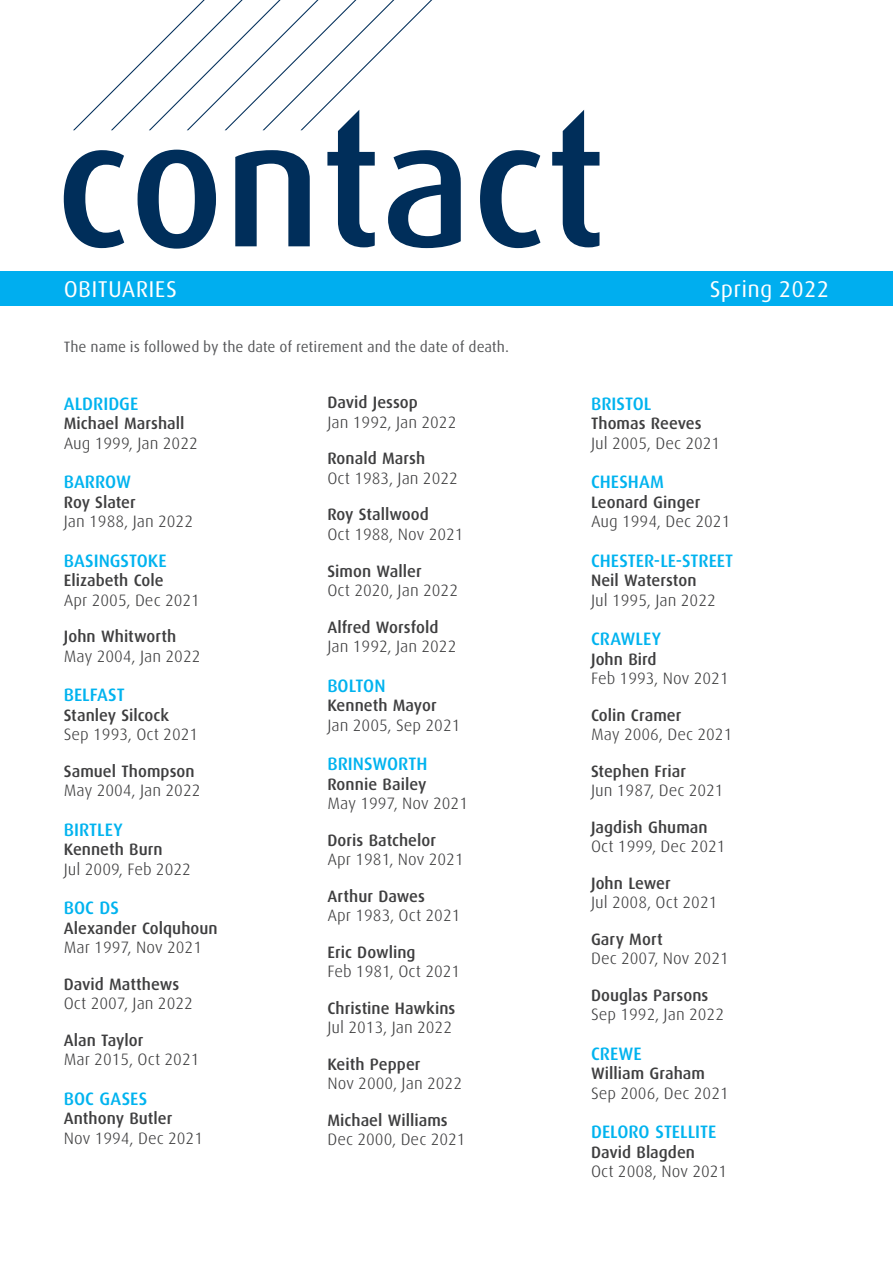
<style>
.page{position:relative;width:893px;height:1263px;background:#fff}
.page>*{position:absolute;margin:0;border:0;box-sizing:border-box;transform-origin:0 0}
.t1{font:22.8px "Linde Dax Global";letter-spacing:.01em;color:#fff}
.t2{font:500 18px "Linde Dax Global";color:#00b3ef}
.t3{font:300 16.5px "Linde Dax Global";color:#3e3e3f}
.t4{font:500 16.5px "Linde Dax Global";color:#3e3e3f}
.t5{font:15px "Linde Dax Global";color:#57585a}
</style>
<div class="page">
<div style="left:0;top:272px;width:893px;height:34px;background:#00aeef"></div>
<svg style="left:64px;top:0;width:535px;height:249px"></svg>
<h1 class="t1" style="left:64px;top:276px;width:115px">OBITUARIES</h1>
<h1 class="t1" style="left:710px;top:276px;width:121px">Spring 2022</h1>
<p class="t5" style="left:64px;top:338px;width:447px">The name is followed by the date of retirement and the date of death.</p>
<p class="t2" style="left:64px;top:393px;width:76px">ALDRIDGE</p>
<p class="t4" style="left:64px;top:414px;width:122px">Michael Marshall</p>
<p class="t3" style="left:64px;top:433px;width:136px">Aug 1999, Jan 2022</p>
<p class="t2" style="left:64px;top:471px;width:69px">BARROW</p>
<p class="t4" style="left:64px;top:492px;width:73px">Roy Slater</p>
<p class="t3" style="left:64px;top:512px;width:131px">Jan 1988, Jan 2022</p>
<p class="t2" style="left:64px;top:550px;width:104px">BASINGSTOKE</p>
<p class="t4" style="left:64px;top:571px;width:101px">Elizabeth Cole</p>
<p class="t3" style="left:64px;top:590px;width:138px">Apr 2005, Dec 2021</p>
<p class="t4" style="left:64px;top:627px;width:114px">John Whitworth</p>
<p class="t3" style="left:64px;top:646px;width:138px">May 2004, Jan 2022</p>
<p class="t2" style="left:64px;top:684px;width:63px">BELFAST</p>
<p class="t4" style="left:64px;top:705px;width:107px">Stanley Silcock</p>
<p class="t3" style="left:64px;top:725px;width:136px">Sep 1993, Oct 2021</p>
<p class="t4" style="left:64px;top:761px;width:132px">Samuel Thompson</p>
<p class="t3" style="left:64px;top:781px;width:138px">May 2004, Jan 2022</p>
<p class="t2" style="left:64px;top:819px;width:60px">BIRTLEY</p>
<p class="t4" style="left:64px;top:840px;width:100px">Kenneth Burn</p>
<p class="t3" style="left:64px;top:859px;width:129px">Jul 2009, Feb 2022</p>
<p class="t2" style="left:64px;top:897px;width:57px">BOC DS</p>
<p class="t4" style="left:64px;top:918px;width:155px">Alexander Colquhoun</p>
<p class="t3" style="left:64px;top:938px;width:140px">Mar 1997, Nov 2021</p>
<p class="t4" style="left:64px;top:974px;width:117px">David Matthews</p>
<p class="t3" style="left:64px;top:994px;width:131px">Oct 2007, Jan 2022</p>
<p class="t4" style="left:64px;top:1030px;width:81px">Alan Taylor</p>
<p class="t3" style="left:64px;top:1050px;width:137px">Mar 2015, Oct 2021</p>
<p class="t2" style="left:64px;top:1088px;width:85px">BOC GASES</p>
<p class="t4" style="left:64px;top:1109px;width:110px">Anthony Butler</p>
<p class="t3" style="left:64px;top:1128px;width:141px">Nov 1994, Dec 2021</p>
<p class="t4" style="left:327px;top:393px;width:92px">David Jessop</p>
<p class="t3" style="left:327px;top:413px;width:131px">Jan 1992, Jan 2022</p>
<p class="t4" style="left:327px;top:449px;width:99px">Ronald Marsh</p>
<p class="t3" style="left:327px;top:469px;width:132px">Oct 1983, Jan 2022</p>
<p class="t4" style="left:327px;top:505px;width:103px">Roy Stallwood</p>
<p class="t3" style="left:327px;top:525px;width:138px">Oct 1988, Nov 2021</p>
<p class="t4" style="left:327px;top:561px;width:96px">Simon Waller</p>
<p class="t3" style="left:327px;top:581px;width:132px">Oct 2020, Jan 2022</p>
<p class="t4" style="left:327px;top:617px;width:113px">Alfred Worsfold</p>
<p class="t3" style="left:327px;top:637px;width:131px">Jan 1992, Jan 2022</p>
<p class="t2" style="left:327px;top:675px;width:60px">BOLTON</p>
<p class="t4" style="left:327px;top:696px;width:111px">Kenneth Mayor</p>
<p class="t3" style="left:327px;top:715px;width:135px">Jan 2005, Sep 2021</p>
<p class="t2" style="left:327px;top:753px;width:102px">BRINSWORTH</p>
<p class="t4" style="left:327px;top:774px;width:100px">Ronnie Bailey</p>
<p class="t3" style="left:327px;top:794px;width:142px">May 1997, Nov 2021</p>
<p class="t4" style="left:327px;top:830px;width:110px">Doris Batchelor</p>
<p class="t3" style="left:327px;top:850px;width:138px">Apr 1981, Nov 2021</p>
<p class="t4" style="left:327px;top:886px;width:99px">Arthur Dawes</p>
<p class="t3" style="left:327px;top:906px;width:135px">Apr 1983, Oct 2021</p>
<p class="t4" style="left:327px;top:942px;width:90px">Eric Dowling</p>
<p class="t3" style="left:327px;top:962px;width:134px">Feb 1981, Oct 2021</p>
<p class="t4" style="left:327px;top:998px;width:129px">Christine Hawkins</p>
<p class="t3" style="left:327px;top:1018px;width:126px">Jul 2013, Jan 2022</p>
<p class="t4" style="left:327px;top:1054px;width:95px">Keith Pepper</p>
<p class="t3" style="left:327px;top:1074px;width:136px">Nov 2000, Jan 2022</p>
<p class="t4" style="left:327px;top:1110px;width:122px">Michael Williams</p>
<p class="t3" style="left:327px;top:1130px;width:140px">Dec 2000, Dec 2021</p>
<p class="t2" style="left:591px;top:393px;width:62px">BRISTOL</p>
<p class="t4" style="left:591px;top:414px;width:112px">Thomas Reeves</p>
<p class="t3" style="left:591px;top:433px;width:131px">Jul 2005, Dec 2021</p>
<p class="t2" style="left:591px;top:471px;width:74px">CHESHAM</p>
<p class="t4" style="left:591px;top:492px;width:111px">Leonard Ginger</p>
<p class="t3" style="left:591px;top:512px;width:141px">Aug 1994, Dec 2021</p>
<p class="t2" style="left:591px;top:550px;width:144px">CHESTER-LE-STREET</p>
<p class="t4" style="left:591px;top:571px;width:107px">Neil Waterston</p>
<p class="t3" style="left:591px;top:590px;width:126px">Jul 1995, Jan 2022</p>
<p class="t2" style="left:591px;top:628px;width:71px">CRAWLEY</p>
<p class="t4" style="left:591px;top:649px;width:67px">John Bird</p>
<p class="t3" style="left:591px;top:669px;width:139px">Feb 1993, Nov 2021</p>
<p class="t4" style="left:591px;top:705px;width:92px">Colin Cramer</p>
<p class="t3" style="left:591px;top:725px;width:143px">May 2006, Dec 2021</p>
<p class="t4" style="left:591px;top:761px;width:96px">Stephen Friar</p>
<p class="t3" style="left:591px;top:781px;width:134px">Jun 1987, Dec 2021</p>
<p class="t4" style="left:591px;top:817px;width:118px">Jagdish Ghuman</p>
<p class="t3" style="left:591px;top:837px;width:136px">Oct 1999, Dec 2021</p>
<p class="t4" style="left:591px;top:873px;width:81px">John Lewer</p>
<p class="t3" style="left:591px;top:893px;width:128px">Jul 2008, Oct 2021</p>
<p class="t4" style="left:591px;top:929px;width:73px">Gary Mort</p>
<p class="t3" style="left:591px;top:949px;width:139px">Dec 2007, Nov 2021</p>
<p class="t4" style="left:591px;top:985px;width:119px">Douglas Parsons</p>
<p class="t3" style="left:591px;top:1005px;width:135px">Sep 1992, Jan 2022</p>
<p class="t2" style="left:591px;top:1043px;width:52px">CREWE</p>
<p class="t4" style="left:591px;top:1064px;width:116px">William Graham</p>
<p class="t3" style="left:591px;top:1083px;width:139px">Sep 2006, Dec 2021</p>
<p class="t2" style="left:591px;top:1121px;width:127px">DELORO STELLITE</p>
<p class="t4" style="left:591px;top:1142px;width:106px">David Blagden</p>
<p class="t3" style="left:591px;top:1162px;width:138px">Oct 2008, Nov 2021</p>
</div>
